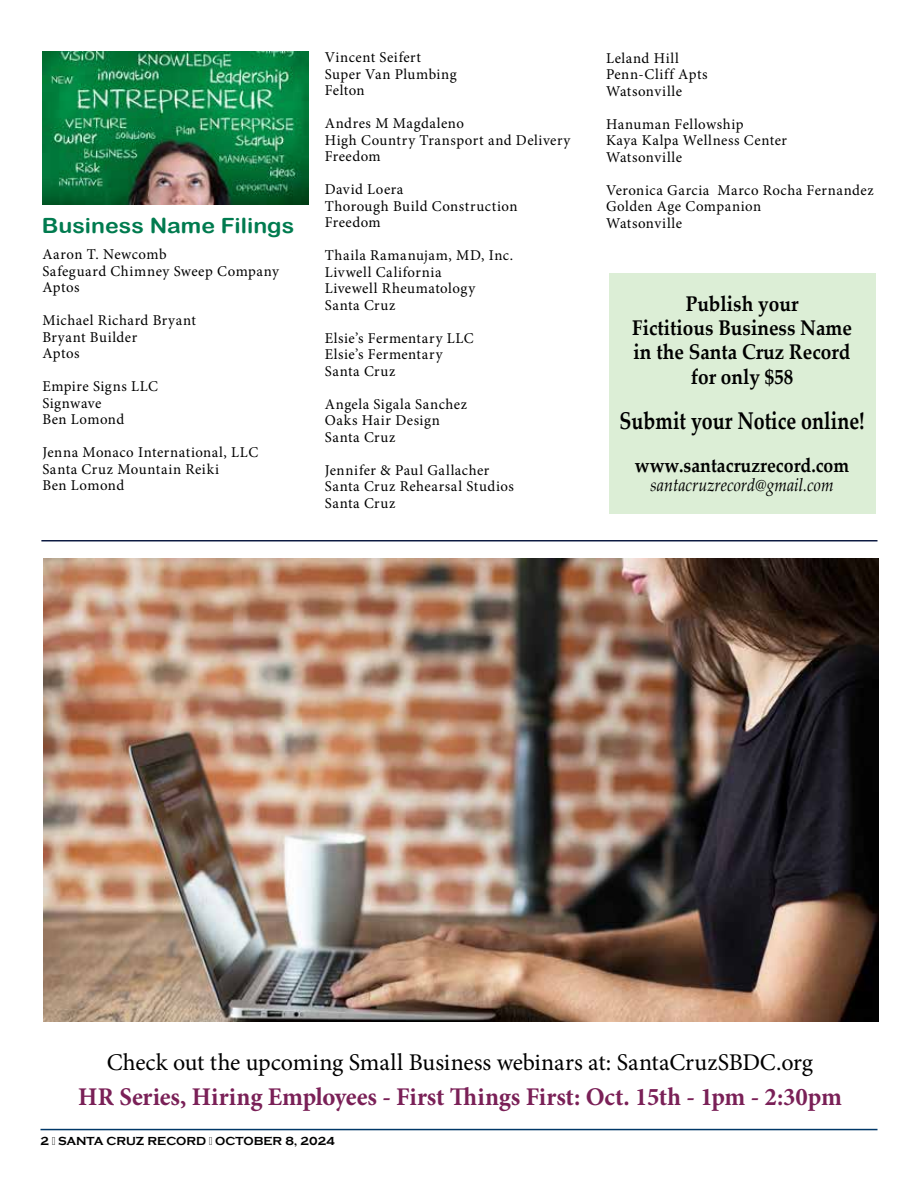
<style>
.page{position:relative;width:918px;height:1188px;background:#fff}
.page>*{position:absolute;margin:0;border:0;box-sizing:border-box;transform-origin:0 0}
.t1{font:700 25.5px "Minion Pro";letter-spacing:-.005em;color:#7a2057}
.t2{font:700 24.15px "Palatino Linotype";color:#000;scale:.81 1}
.t3{font:24px "Minion Pro";letter-spacing:-.005em;color:#000}
.t4{font:700 21.3px/24.3px "Palatino Linotype";color:#000;text-align:center;scale:.9 1}
.t5{font:21px "Arial Rounded MT Bold";color:#007b4f;scale:1.1 1}
.t6{font:700 19.65px "Palatino Linotype";color:#000;scale:.9 1}
.t7{font:italic 18.3px "Palatino Linotype";color:#000;scale:.88 1}
.t8{font:15px/16.5px "Minion Pro";letter-spacing:.035em;color:#000}
.t9{font:700 12px "Copperplate Gothic";color:#000}
</style>
<div class="page">
<hr style="left:40px;top:1129px;width:838px;height:1px;background:#003768">
<img style="left:42px;top:51px;width:266px;height:154px">
<div style="left:609px;top:273px;width:266px;height:241px;background:#dceed6"></div>
<hr style="left:41px;top:540px;width:837px;height:1px;background:#0c1a41">
<img style="left:43px;top:559px;width:836px;height:463px">
<h3 class="t5" style="left:42px;top:213px;width:231px">Business Name Filings</h3>
<p class="t8" style="left:42px;top:246px;width:238px">Aaron T. Newcomb<br>Safeguard Chimney Sweep Company<br>Aptos</p>
<p class="t8" style="left:42px;top:312px;width:155px">Michael Richard Bryant<br>Bryant Builder<br>Aptos</p>
<p class="t8" style="left:42px;top:378px;width:117px">Empire Signs LLC<br>Signwave<br>Ben Lomond</p>
<p class="t8" style="left:42px;top:444px;width:217px">Jenna Monaco International, LLC<br>Santa Cruz Mountain Reiki<br>Ben Lomond</p>
<p class="t8" style="left:325px;top:49px;width:134px">Vincent Seifert<br>Super Van Plumbing<br>Felton</p>
<p class="t8" style="left:325px;top:115px;width:247px">Andres M Magdaleno<br>High Country Transport and Delivery<br>Freedom</p>
<p class="t8" style="left:325px;top:181px;width:194px">David Loera<br>Thorough Build Construction<br>Freedom</p>
<p class="t8" style="left:325px;top:247px;width:190px">Thaila Ramanujam, MD, Inc.<br>Livwell California<br>Livewell Rheumatology<br>Santa Cruz</p>
<p class="t8" style="left:325px;top:330px;width:151px">Elsie’s Fermentary LLC<br>Elsie’s Fermentary<br>Santa Cruz</p>
<p class="t8" style="left:325px;top:396px;width:144px">Angela Sigala Sanchez<br>Oaks Hair Design<br>Santa Cruz</p>
<p class="t8" style="left:325px;top:462px;width:191px">Jennifer &amp; Paul Gallacher<br>Santa Cruz Rehearsal Studios<br>Santa Cruz</p>
<p class="t8" style="left:606px;top:50px;width:103px">Leland Hill<br>Penn-Cliff Apts<br>Watsonville</p>
<p class="t8" style="left:606px;top:116px;width:182px">Hanuman Fellowship<br>Kaya Kalpa Wellness Center<br>Watsonville</p>
<p class="t8" style="left:606px;top:182px;width:269px">Veronica Garcia Marco Rocha Fernandez<br>Golden Age Companion<br>Watsonville</p>
<h3 class="t4" style="left:632px;top:291px;width:246px">Publish your<br>Fictitious Business Name in the Santa Cruz Record for only $58</h3>
<h2 class="t2" style="left:620px;top:404px;width:304px">Submit your Notice online!</h2>
<h3 class="t6" style="left:635px;top:451px;width:240px">www.santacruzrecord.com</h3>
<p class="t7" style="left:651px;top:472px;width:209px">santacruzrecord@gmail.com</p>
<h3 class="t3" style="left:107px;top:1047px;width:708px">Check out the upcoming Small Business webinars at: SantaCruzSBDC.org</h3>
<h1 class="t1" style="left:78px;top:1078px;width:765px">HR Series, Hiring Employees - First Things First: Oct. 15th - 1pm - 2:30pm</h1>
<p class="t9" style="left:40px;top:1135px;width:296px">2 · SANTA CRUZ RECORD · OCTOBER 8, 2024</p>
</div>
